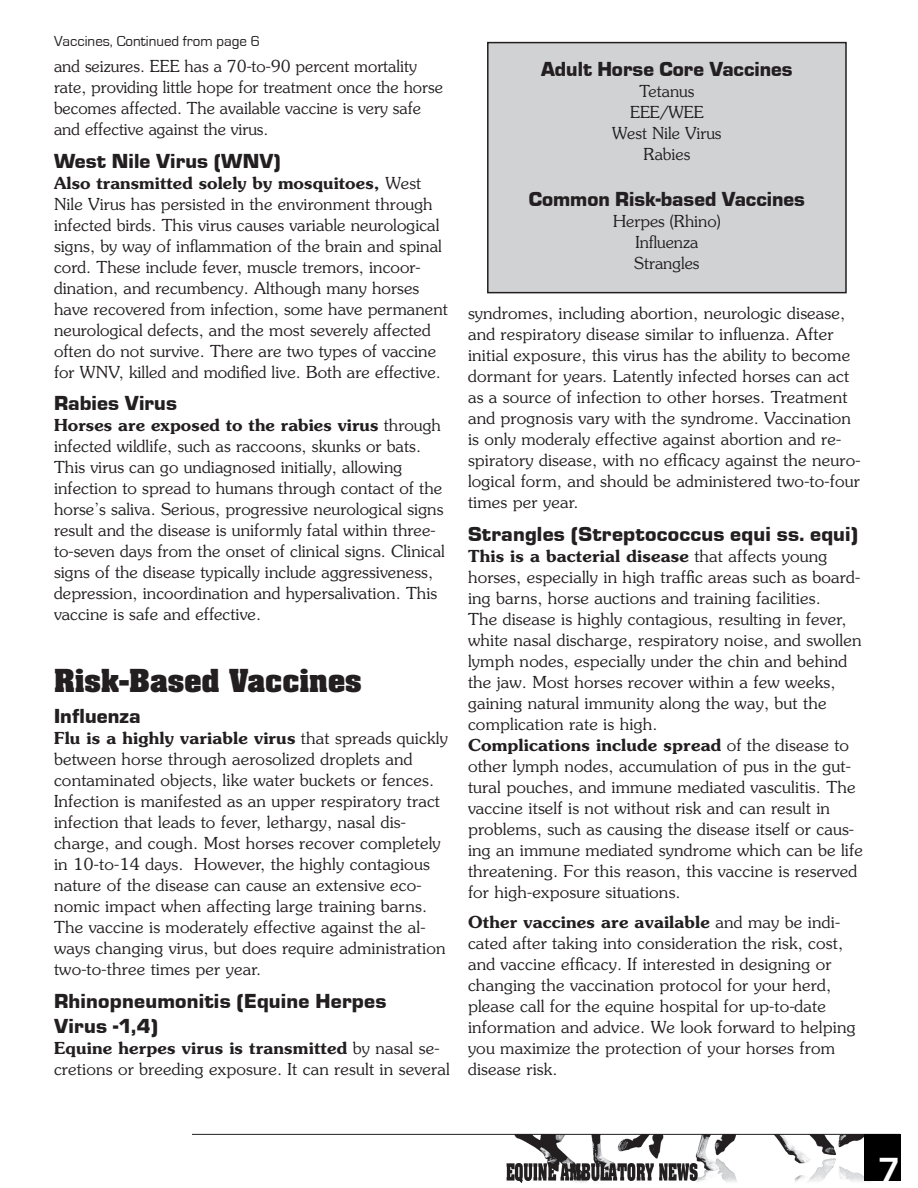
<style>
.page{position:relative;width:918px;height:1188px;background:#fff}
.page>*{position:absolute;margin:0;border:0;box-sizing:border-box;transform-origin:0 0}
.t1{font:700 36px "Eurostile";color:#fff}
.t2{font:700 27px "Aachen";letter-spacing:.005em;color:#231f20}
.t3{font:21px/25.2px "Eurostile T Black";letter-spacing:.005em;color:#231f20}
.t4{font:300 16.5px/21px "Souvenir";letter-spacing:.01em;color:#231f20}
.t5{font:15px "Eurostile";color:#231f20}
.s1{font-weight:600}
</style>
<div class="page">
<img style="left:506px;top:1135px;width:364px;height:48px">
<hr style="left:192px;top:1134px;width:708px;height:1px;background:#231f20">
<div style="left:864px;top:1134px;width:37px;height:47px;background:#000"></div>
<div style="left:488px;top:43px;width:358px;height:250px;background:#d1d2d4"></div>
<div style="left:487px;top:42px;width:360px;height:251px;border:2px solid #231f20"></div>
<p class="t5" style="left:54px;top:33px;width:208px">Vaccines, Continued from page 6</p>
<p class="t4" style="left:54px;top:55px;width:391px">and seizures. EEE has a 70-to-90 percent mortality rate, providing little hope for treatment once the horse becomes affected. The available vaccine is very safe and effective against the virus.</p>
<p class="t3" style="left:54px;top:148px;width:228px">West Nile Virus (WNV)</p>
<p class="t4" style="left:54px;top:172px;width:396px"><span class="s1">Also transmitted solely by mosquitoes,</span> West Nile Virus has persisted in the environment through infected birds. This virus causes variable neurological signs, by way of inflammation of the brain and spinal cord. These include fever, muscle tremors, incoor&shy;dination, and recumbency. Although many horses have recovered from infection, some have permanent neurological defects, and the most severely affected often do not survive. There are two types of vaccine for WNV, killed and modified live. Both are effective.</p>
<p class="t3" style="left:54px;top:391px;width:125px">Rabies Virus</p>
<p class="t4" style="left:54px;top:414px;width:393px"><span class="s1">Horses are exposed to the rabies virus</span> through infected wildlife, such as raccoons, skunks or bats.<br>This virus can go undiagnosed initially, allowing infection to spread to humans through contact of the horse’s saliva. Serious, progressive neurological signs result and the disease is uniformly fatal within three&shy;to-seven days from the onset of clinical signs. Clinical signs of the disease typically include aggressiveness, depression, incoordination and hypersalivation. This vaccine is safe and effective.</p>
<h2 class="t2" style="left:54px;top:661px;width:309px">Risk-Based Vaccines</h2>
<p class="t3" style="left:54px;top:704px;width:88px">Influenza</p>
<p class="t4" style="left:54px;top:727px;width:395px"><span class="s1">Flu is a highly variable virus</span> that spreads quickly between horse through aerosolized droplets and contaminated objects, like water buckets or fences.<br>Infection is manifested as an upper respiratory tract infection that leads to fever, lethargy, nasal dis&shy;charge, and cough. Most horses recover completely in 10-to-14 days. However, the highly contagious nature of the disease can cause an extensive eco&shy;nomic impact when affecting large training barns.<br>The vaccine is moderately effective against the al&shy;ways changing virus, but does require administration two-to-three times per year.</p>
<p class="t3" style="left:54px;top:988px;width:334px">Rhinopneumonitis (Equine Herpes<br>Virus -1,4)</p>
<p class="t4" style="left:54px;top:1037px;width:397px"><span class="s1">Equine herpes virus is transmitted</span> by nasal se&shy;cretions or breeding exposure. It can result in several</p>
<p class="t3" style="left:541px;top:57px;width:253px">Adult Horse Core Vaccines</p>
<p class="t4" style="left:612px;top:80px;width:111px;text-align:center">Tetanus<br>EEE/WEE<br>West Nile Virus<br>Rabies</p>
<p class="t3" style="left:529px;top:187px;width:278px">Common Risk-based Vaccines</p>
<p class="t4" style="left:613px;top:210px;width:109px;text-align:center">Herpes (Rhino)<br>Influenza<br>Strangles</p>
<p class="t4" style="left:468px;top:303px;width:394px">syndromes, including abortion, neurologic disease, and respiratory disease similar to influenza. After initial exposure, this virus has the ability to become dormant for years. Latently infected horses can act as a source of infection to other horses. Treatment and prognosis vary with the syndrome. Vaccination is only moderaly effective against abortion and re&shy;spiratory disease, with no efficacy against the neuro&shy;logical form, and should be administered two-to-four times per year.</p>
<p class="t3" style="left:468px;top:522px;width:392px">Strangles (Streptococcus equi ss. equi)</p>
<p class="t4" style="left:468px;top:545px;width:396px"><span class="s1">This is a bacterial disease</span> that affects young horses, especially in high traffic areas such as board&shy;ing barns, horse auctions and training facilities.<br>The disease is highly contagious, resulting in fever, white nasal discharge, respiratory noise, and swollen lymph nodes, especially under the chin and behind the jaw. Most horses recover within a few weeks, gaining natural immunity along the way, but the complication rate is high.<br><span class="s1">Complications include spread</span> of the disease to other lymph nodes, accumulation of pus in the gut&shy;tural pouches, and immune mediated vasculitis. The vaccine itself is not without risk and can result in problems, such as causing the disease itself or caus&shy;ing an immune mediated syndrome which can be life threatening. For this reason, this vaccine is reserved for high-exposure situations.</p>
<p class="t4" style="left:468px;top:911px;width:389px"><span class="s1">Other vaccines are available</span> and may be indi&shy;cated after taking into consideration the risk, cost, and vaccine efficacy. If interested in designing or changing the vaccination protocol for your herd, please call for the equine hospital for up-to-date information and advice. We look forward to helping you maximize the protection of your horses from disease risk.</p>
<h1 class="t1" style="left:878px;top:1150px;width:24px">7</h1>
</div>
